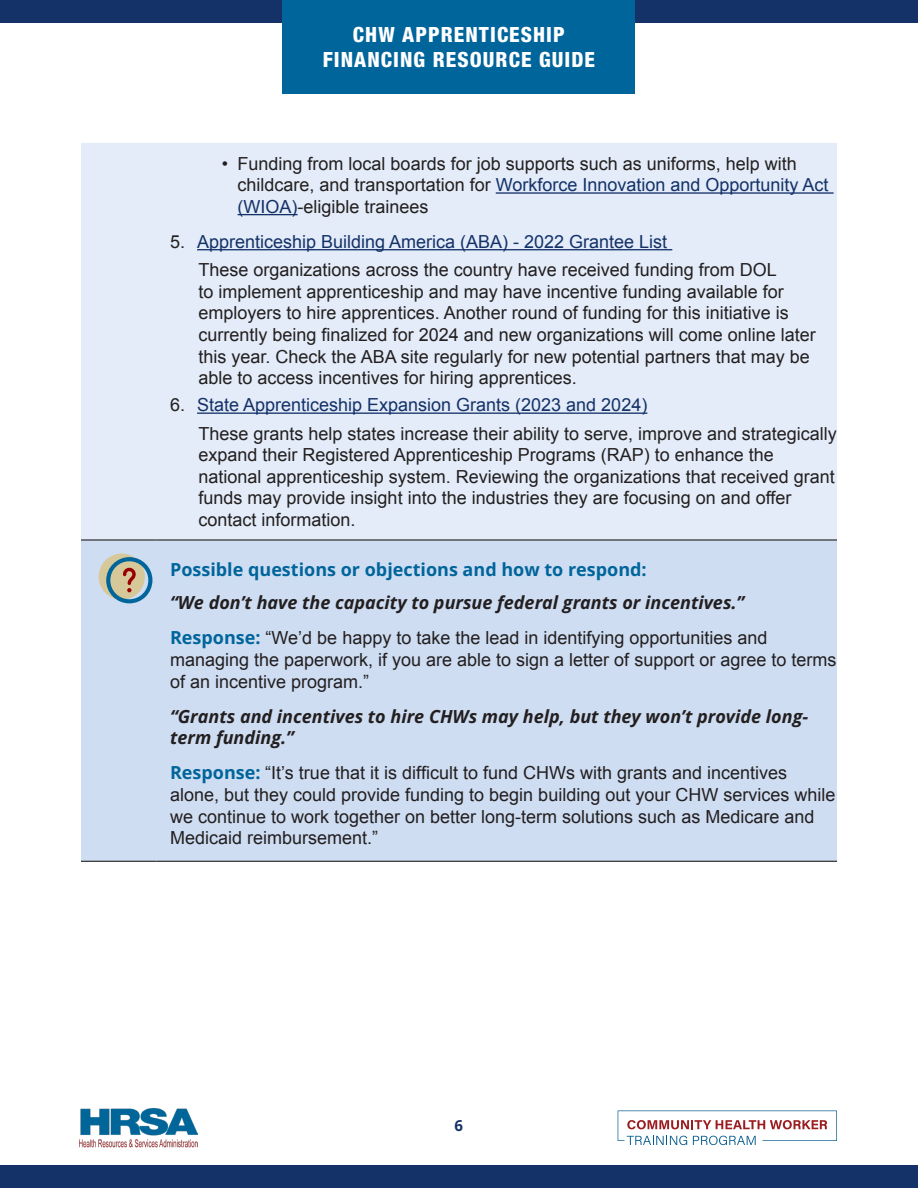
<style>
.page{position:relative;width:918px;height:1188px;background:#fff}
.page>*{position:absolute;margin:0;border:0;box-sizing:border-box;transform-origin:0 0}
.t1{font:800 condensed 21px/25.5px "Qtlndh Helvetica Neue LT Std";letter-spacing:.05em;color:#fff;text-align:center}
.t2{font:18px/21.6px "Gbqwfx Arial";color:#231f20}
.t3{font:18px/21.6px "Tjqslw Arial";color:#231f20}
.t4{font:italic 700 18px/21.6px "Fwhyvy Open Sans";color:#231f20}
.t5{font:italic 700 18px "Pgxnlt Open Sans";color:#231f20}
.t6{font:700 18px "Mykgpf Open Sans";color:#00659b}
.t7{font:700 15px "Mykgpf Open Sans";color:#143168}
.s1{font-family:"Tjqslw Arial"}
.s2{color:#143168}
.s3{font-family:"Gbqwfx Arial"}
.s4{font-family:"Mykgpf Open Sans";font-weight:700;color:#00659b}
.s5{font-family:"Pgxnlt Open Sans"}
</style>
<div class="page">
<svg style="left:618px;top:1111px;width:219px;height:34px"></svg>
<img style="left:80px;top:1108px;width:117px;height:39px">
<div style="left:0;top:0;width:918px;height:22px;background:#143168"></div>
<div style="left:0;top:1166px;width:918px;height:22px;background:#143168"></div>
<div style="left:283px;top:0;width:352px;height:94px;background:#00659b"></div>
<div style="left:81px;top:143px;width:756px;height:396px;background:#e3ecf8"></div>
<div style="left:81px;top:541px;width:756px;height:320px;background:#ceddf2"></div>
<hr style="left:81px;top:861px;width:76px;height:1px;background:#231f20">
<hr style="left:157px;top:861px;width:680px;height:1px;background:#231f20">
<hr style="left:81px;top:539px;width:76px;height:2px;background:#231f20">
<hr style="left:157px;top:539px;width:680px;height:2px;background:#231f20">
<hr style="left:496px;top:192px;width:338px;height:2px;background:#143168">
<hr style="left:238px;top:214px;width:60px;height:1px;background:#143168">
<hr style="left:197px;top:249px;width:475px;height:1px;background:#143168">
<hr style="left:197px;top:413px;width:450px;height:1px;background:#143168">
<svg style="left:99px;top:554px;width:54px;height:49px;background:#a5b0aa"></svg>
<p class="t1" style="left:323px;top:21px;width:274px">CHW APPRENTICESHIP<br>FINANCING RESOURCE GUIDE</p>
<p class="t2" style="left:238px;top:153px;width:592px;text-indent:-16px"><span class="s1">•</span> Funding from local boards for job supports such as uniforms, help with <span class="s1">childcare, and transportation for</span> <span class="s2">Workforce Innovation and Opportunity Act (WIOA)</span>-eligible trainees</p>
<p class="t2" style="left:199px;top:228px;width:580px;line-height:28.3px;text-indent:-28px">5. <span class="s2">Apprenticeship Building America (ABA) - 2022 Grantee List<br></span>These organizations across the country have received funding from DOL</p>
<p class="t3" style="left:199px;top:281px;width:619px">to implement apprenticeship and may have incentive funding available for employers to hire apprentices. Another round of funding for this initiative is <span class="s3">currently being finalized for 2024 and new organizations will come online later this year. Check the ABA site regularly for new potential partners that may be </span>able to access incentives for hiring apprentices.</p>
<p class="t2" style="left:199px;top:391px;width:640px;line-height:28.3px;text-indent:-28px">6. <span class="s2">State Apprenticeship Expansion Grants (2023 and 2024)<br></span>These grants help states increase their ability to serve, improve and strategically</p>
<p class="t2" style="left:199px;top:444px;width:638px">expand their Registered Apprenticeship Programs (RAP) to enhance the national apprenticeship system. Reviewing the organizations that received grant <span class="s1">funds may provide insight into the industries they are focusing on and offer contact information.</span></p>
<p class="t6" style="left:170px;top:557px;width:478px">Possible questions or objections and how to respond:</p>
<p class="t5" style="left:170px;top:590px;width:576px">“We don’t have the capacity to pursue federal grants or incentives.”</p>
<p class="t3" style="left:170px;top:627px;width:668px"><span class="s4">Response:</span> “We’d be happy to take the lead in identifying opportunities and managing the paperwork, if you are able to sign a letter of support or agree to terms <span class="s3">of an incentive program.”</span></p>
<p class="t4" style="left:170px;top:705px;width:640px">“Grants and incentives to hire CHWs may help, but they won’t provide long&shy;<span class="s5">term funding.”</span></p>
<p class="t2" style="left:170px;top:762px;width:667px"><span class="s4">Response:</span> “It’s true that it is difficult to fund CHWs with grants and incentives <span class="s1">alone, but they could provide funding to begin building out your CHW services while </span>we continue to work together on better long-term solutions such as Medicare and Medicaid reimbursement.”</p>
<p class="t7" style="left:455px;top:1115px;width:10px">6</p>
</div>
